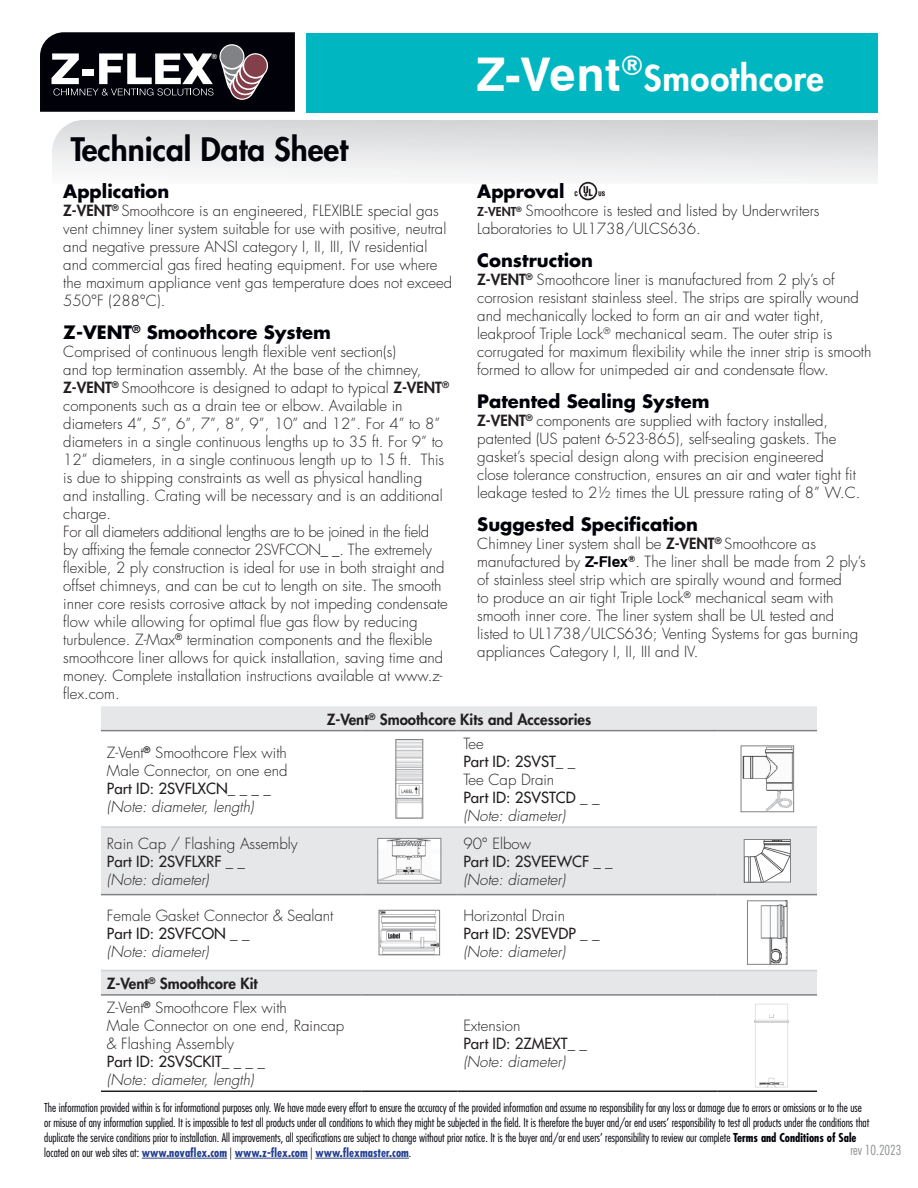
<style>
.page{position:relative;width:918px;height:1188px;background:#fff}
.page>*{position:absolute;margin:0;border:0;box-sizing:border-box;transform-origin:0 0}
.t1{font:800 34.5px "Futura Std";letter-spacing:.015em;color:#fff}
.t2{font:800 31.5px "Futura Std";color:#010209}
.t3{font:700 18px "Futura Std";color:#010209}
.t4{font:300 15px/18px "Futura Std";color:#231f20}
.t5{font:500 15px "Futura Std";color:#231f20}
.t6{font:italic 300 15px "Futura Std";color:#231f20}
.t7{font:800 15px "Futura Std";color:#231f20}
.t8{font:300 condensed 13.5px "Futura Std";color:#8d8f92}
.t9{font:300 condensed 12px/15px "Futura Std";color:#010209}
.t10{font:700 7.2px "Swiss 721 BT";color:#fff}
.s1{font-weight:800}
.s2{font-family:"Swiss 721 BT";font-weight:700;font-size:46.5px}
.s3{font-weight:800;font-size:12px}
.s4{font-family:"Swiss 721 BT";font-weight:700;color:#010209}
.s5{font-weight:700}
.s6{font-weight:700;color:#253f8e}
</style>
<div class="page">
<svg style="left:52px;top:120px;width:826px;height:63px"></svg>
<svg style="left:575px;top:182px;width:30px;height:18px"></svg>
<div style="left:306px;top:34px;width:572px;height:79px;background:#00b6c0"></div>
<svg style="left:40px;top:32px;width:255px;height:80px;background:#353439"></svg>
<svg style="left:101px;top:706px;width:716px;height:288px"></svg>
<hr style="left:101px;top:730px;width:260px;height:1px;background:#808285">
<hr style="left:361px;top:730px;width:96px;height:1px;background:#808285">
<hr style="left:457px;top:730px;width:261px;height:1px;background:#808285">
<hr style="left:718px;top:730px;width:99px;height:1px;background:#808285">
<hr style="left:101px;top:894px;width:260px;height:1px;background:#808285">
<hr style="left:361px;top:894px;width:96px;height:1px;background:#808285">
<hr style="left:457px;top:894px;width:261px;height:1px;background:#808285">
<hr style="left:718px;top:894px;width:99px;height:1px;background:#808285">
<hr style="left:101px;top:994px;width:260px;height:2px;background:#808285">
<hr style="left:361px;top:994px;width:96px;height:2px;background:#808285">
<hr style="left:457px;top:994px;width:261px;height:2px;background:#808285">
<hr style="left:718px;top:994px;width:99px;height:2px;background:#808285">
<hr style="left:101px;top:826px;width:260px;height:2px;background:#d1d2d4">
<hr style="left:361px;top:826px;width:96px;height:2px;background:#d1d2d4">
<hr style="left:457px;top:826px;width:261px;height:2px;background:#d1d2d4">
<hr style="left:718px;top:826px;width:99px;height:2px;background:#d1d2d4">
<hr style="left:101px;top:970px;width:260px;height:1px;background:#d1d2d4">
<hr style="left:361px;top:970px;width:96px;height:1px;background:#d1d2d4">
<hr style="left:457px;top:970px;width:261px;height:1px;background:#d1d2d4">
<hr style="left:718px;top:970px;width:99px;height:1px;background:#d1d2d4">
<hr style="left:101px;top:1091px;width:260px;height:1px;background:#231f20">
<hr style="left:361px;top:1091px;width:96px;height:1px;background:#231f20">
<hr style="left:457px;top:1091px;width:261px;height:1px;background:#231f20">
<hr style="left:718px;top:1091px;width:99px;height:1px;background:#231f20">
<img style="left:398px;top:741px;width:23px;height:75px">
<div style="left:396px;top:739px;width:27px;height:79px;border:1px solid #808285"></div>
<img style="left:743px;top:748px;width:49px;height:62px">
<div style="left:741px;top:746px;width:53px;height:66px;border:1px solid #808285"></div>
<img style="left:380px;top:840px;width:59px;height:41px">
<div style="left:378px;top:838px;width:63px;height:45px;border:1px solid #808285"></div>
<img style="left:746px;top:841px;width:43px;height:39px">
<div style="left:744px;top:839px;width:47px;height:43px;border:1px solid #808285"></div>
<img style="left:381px;top:912px;width:57px;height:41px">
<div style="left:379px;top:910px;width:61px;height:45px;border:1px solid #808285"></div>
<img style="left:749px;top:903px;width:36px;height:60px">
<div style="left:747px;top:901px;width:40px;height:64px;border:1px solid #808285"></div>
<hr style="left:142px;top:1158px;width:85px;height:1px;background:#253f8e">
<hr style="left:235px;top:1158px;width:73px;height:1px;background:#253f8e">
<hr style="left:315px;top:1158px;width:94px;height:1px;background:#253f8e">
<img style="left:754px;top:1004px;width:35px;height:84px">
<p class="t10" style="left:211px;top:52px;width:8px">®</p>
<p class="t2" style="left:71px;top:129px;width:279px">Technical Data Sheet</p>
<p class="t3" style="left:63px;top:179px;width:108px">Application</p>
<p class="t4" style="left:63px;top:202px;width:391px"><span class="s1">Z-VENT</span><sup>®</sup> Smoothcore is an engineered, FLEXIBLE special gas vent chimney liner system suitable for use with positive, neutral and negative pressure ANSI category I, II, III, IV residential and commercial gas fired heating equipment. For use where the maximum appliance vent gas temperature does not exceed 550°F (288°C).</p>
<p class="t3" style="left:63px;top:320px;width:269px">Z-VENT<sup>®</sup> Smoothcore System</p>
<p class="t4" style="left:63px;top:343px;width:387px">Comprised of continuous length flexible vent section(s)<br>and top termination assembly. At the base of the chimney, <span class="s1">Z-VENT</span><sup>®</sup> Smoothcore is designed to adapt to typical <span class="s1">Z-VENT</span><sup>® </sup>components such as a drain tee or elbow. Available in diameters 4”, 5”, 6”, 7”, 8”, 9”, 10” and 12”. For 4” to 8” diameters in a single continuous lengths up to 35 ft. For 9” to 12” diameters, in a single continuous length up to 15 ft. This is due to shipping constraints as well as physical handling and installing. Crating will be necessary and is an additional charge.</p>
<p class="t4" style="left:63px;top:523px;width:386px">For all diameters additional lengths are to be joined in the field<br>by affixing the female connector 2SVFCON_ _. The extremely flexible, 2 ply construction is ideal for use in both straight and offset chimneys, and can be cut to length on site. The smooth inner core resists corrosive attack by not impeding condensate flow while allowing for optimal flue gas flow by reducing turbulence. Z-Max<sup>®</sup> termination components and the flexible smoothcore liner allows for quick installation, saving time and money. Complete installation instructions available at www.z&shy;flex.com.</p>
<p class="t1" style="left:477px;top:56px;width:349px"><span class="s2">Z-Vent</span><sup>®</sup>Smoothcore</p>
<p class="t3" style="left:477px;top:179px;width:89px">Approval</p>
<p class="t4" style="left:477px;top:202px;width:344px"><span class="s3">Z-VENT</span><sup>®</sup> Smoothcore is tested and listed by Underwriters<br>Laboratories to UL1738/ULCS636.</p>
<p class="t3" style="left:477px;top:248px;width:117px">Construction</p>
<p class="t4" style="left:477px;top:271px;width:396px"><span class="s1">Z-VENT</span><sup>®</sup> Smoothcore liner is manufactured from 2 ply’s of corrosion resistant stainless steel. The strips are spirally wound and mechanically locked to form an air and water tight, leakproof Triple Lock<sup>®</sup> mechanical seam. The outer strip is corrugated for maximum flexibility while the inner strip is smooth formed to allow for unimpeded air and condensate flow.</p>
<p class="t3" style="left:477px;top:389px;width:234px">Patented Sealing System</p>
<p class="t4" style="left:477px;top:412px;width:385px"><span class="s1">Z-VENT</span><sup>®</sup> components are supplied with factory installed, patented (US patent 6-523-865), self-sealing gaskets. The gasket’s special design along with precision engineered<br>close tolerance construction, ensures an air and water tight fit leakage tested to 2½ times the UL pressure rating of 8” W.C.</p>
<p class="t3" style="left:477px;top:512px;width:222px">Suggested Specification</p>
<p class="t4" style="left:477px;top:535px;width:390px">Chimney Liner system shall be <span class="s1">Z-VENT</span><sup>®</sup> Smoothcore as manufactured by <span class="s4">Z-Flex</span><sup>®</sup>. The liner shall be made from 2 ply’s of stainless steel strip which are spirally wound and formed<br>to produce an air tight Triple Lock<sup>®</sup> mechanical seam with smooth inner core. The liner system shall be UL tested and listed to UL1738/ULCS636; Venting Systems for gas burning appliances Category I, II, III and IV.</p>
<p class="t4" style="left:107px;top:744px;width:181px">Z-Vent<sup>®</sup> Smoothcore Flex with</p>
<p class="t4" style="left:107px;top:762px;width:182px">Male Connector, on one end</p>
<p class="t5" style="left:107px;top:779px;width:165px">Part ID: 2SVFLXCN_ _ _ _</p>
<p class="t6" style="left:107px;top:797px;width:148px">(Note: diameter, length)</p>
<p class="t4" style="left:107px;top:835px;width:192px">Rain Cap / Flashing Assembly</p>
<p class="t5" style="left:107px;top:852px;width:140px">Part ID: 2SVFLXRF _ _</p>
<p class="t6" style="left:107px;top:870px;width:103px">(Note: diameter)</p>
<p class="t7" style="left:327px;top:710px;width:266px">Z-Vent<sup>®</sup> Smoothcore Kits and Accessories</p>
<p class="t4" style="left:463px;top:735px;width:22px">Tee</p>
<p class="t5" style="left:463px;top:752px;width:113px">Part ID: 2SVST_ _</p>
<p class="t4" style="left:463px;top:771px;width:92px">Tee Cap Drain</p>
<p class="t5" style="left:463px;top:788px;width:138px">Part ID: 2SVSTCD _ _</p>
<p class="t6" style="left:463px;top:806px;width:103px">(Note: diameter)</p>
<p class="t4" style="left:463px;top:835px;width:69px">90° Elbow</p>
<p class="t5" style="left:463px;top:852px;width:151px">Part ID: 2SVEEWCF _ _</p>
<p class="t6" style="left:463px;top:870px;width:103px">(Note: diameter)</p>
<p class="t4" style="left:107px;top:907px;width:228px">Female Gasket Connector &amp; Sealant</p>
<p class="t5" style="left:107px;top:924px;width:144px">Part ID: 2SVFCON _ _</p>
<p class="t6" style="left:107px;top:942px;width:103px">(Note: diameter)</p>
<p class="t4" style="left:463px;top:907px;width:103px">Horizontal Drain</p>
<p class="t5" style="left:463px;top:924px;width:138px">Part ID: 2SVEVDP _ _</p>
<p class="t6" style="left:463px;top:942px;width:103px">(Note: diameter)</p>
<p class="t7" style="left:107px;top:974px;width:152px">Z-Vent<sup>®</sup> Smoothcore Kit</p>
<p class="t4" style="left:107px;top:999px;width:181px">Z-Vent<sup>®</sup> Smoothcore Flex with</p>
<p class="t4" style="left:107px;top:1017px;width:239px">Male Connector on one end, Raincap</p>
<p class="t4" style="left:107px;top:1035px;width:128px">&amp; Flashing Assembly</p>
<p class="t5" style="left:107px;top:1052px;width:160px">Part ID: 2SVSCKIT_ _ _ _</p>
<p class="t6" style="left:107px;top:1071px;width:148px">(Note: diameter, length)</p>
<p class="t4" style="left:463px;top:1017px;width:59px">Extension</p>
<p class="t5" style="left:463px;top:1034px;width:125px">Part ID: 2ZMEXT_ _</p>
<p class="t6" style="left:463px;top:1053px;width:103px">(Note: diameter)</p>
<p class="t9" style="left:44px;top:1100px;width:827px">The information provided within is for informational purposes only. We have made every effort to ensure the accuracy of the provided information and assume no responsibility for any loss or damage due to errors or omissions or to the use or misuse of any information supplied. It is impossible to test all products under all conditions to which they might be subjected in the field. It is therefore the buyer and/or end users’ responsibility to test all products under the conditions that duplicate the service conditions prior to installation. All improvements, all specifications are subject to change without prior notice. It is the buyer and/or end users’ responsibility to review our complete <span class="s5">Terms and Conditions of Sale </span>located on our web sites at: <span class="s6">www.novaflex.com</span> | <span class="s6">www.z-flex.com</span> | <span class="s6">www.flexmaster.com</span>.</p>
<p class="t8" style="left:850px;top:1142px;width:52px">rev 10.2023</p>
</div>
